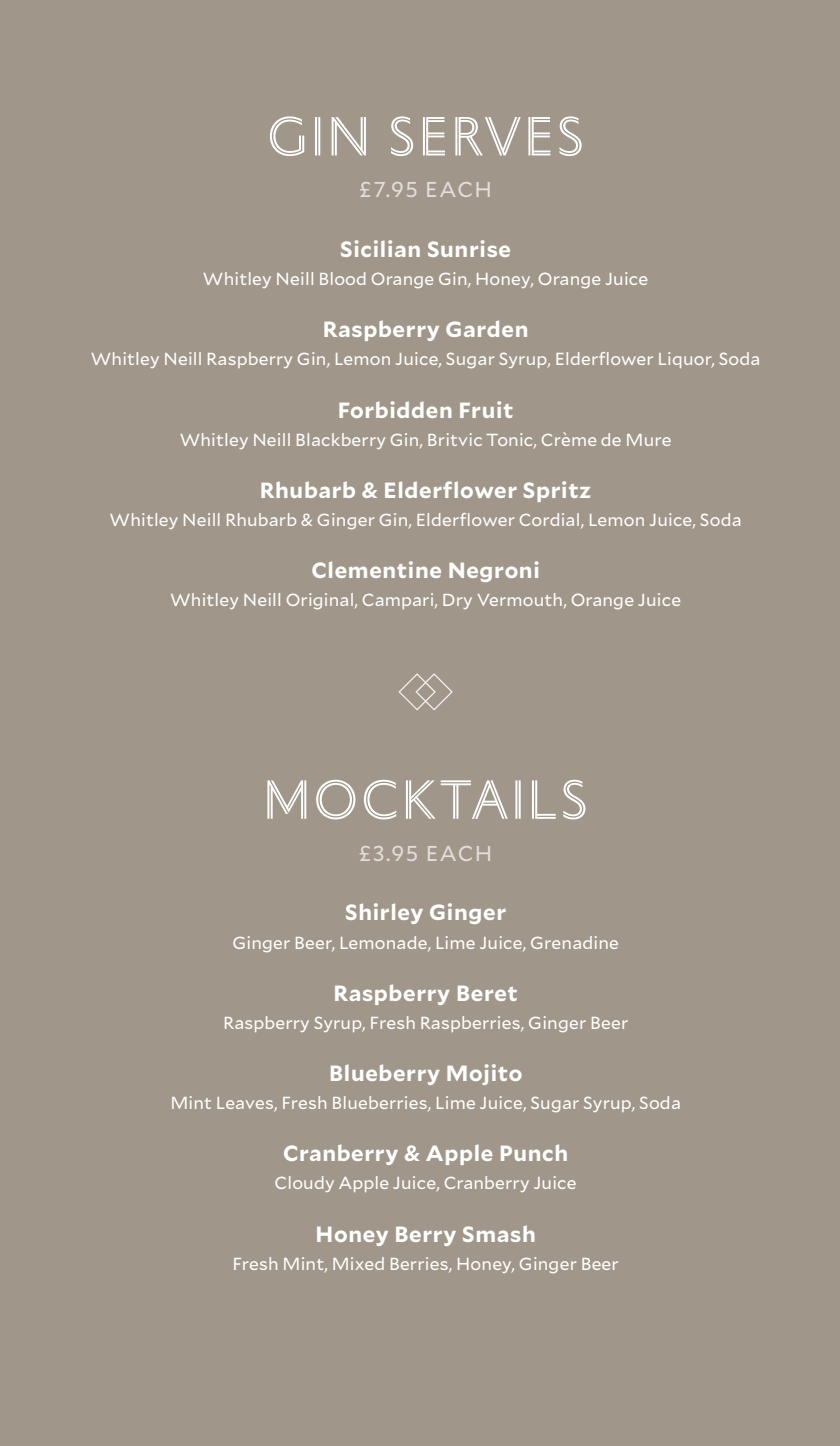
<style>
.page{position:relative;width:840px;height:1446px;background:#fff}
.page>*{position:absolute;margin:0;border:0;box-sizing:border-box;transform-origin:0 0}
.t1{font:58px "Portrait Inline Sans";letter-spacing:.065em;color:#fff}
.t2{font:700 22px "Mallory";letter-spacing:.03em;color:#fff}
.t3{font:21.6px "Mallory";letter-spacing:.07em;color:#e2dedb}
.t4{font:17.6px "Mallory";letter-spacing:.01em;color:#fff}
</style>
<div class="page">
<div style="left:0;top:0;width:839px;height:1446px;background:#a09689"></div>
<h1 class="t1" style="left:267px;top:96px;width:317px">GIN SERVES</h1>
<p class="t3" style="left:359px;top:174px;width:134px">£7.95 EACH</p>
<p class="t2" style="left:340px;top:233px;width:172px">Sicilian Sunrise</p>
<p class="t4" style="left:203px;top:266px;width:446px">Whitley Neill Blood Orange Gin, Honey, Orange Juice</p>
<p class="t2" style="left:322px;top:313px;width:207px">Raspberry Garden</p>
<p class="t4" style="left:91px;top:347px;width:670px">Whitley Neill Raspberry Gin, Lemon Juice, Sugar Syrup, Elderflower Liquor, Soda</p>
<p class="t2" style="left:337px;top:393px;width:177px">Forbidden Fruit</p>
<p class="t4" style="left:180px;top:427px;width:493px">Whitley Neill Blackberry Gin, Britvic Tonic, Crème de Mure</p>
<p class="t2" style="left:260px;top:474px;width:333px">Rhubarb &amp; Elderflower Spritz</p>
<p class="t4" style="left:109px;top:507px;width:633px">Whitley Neill Rhubarb &amp; Ginger Gin, Elderflower Cordial, Lemon Juice, Soda</p>
<p class="t2" style="left:311px;top:554px;width:230px">Clementine Negroni</p>
<p class="t4" style="left:170px;top:587px;width:512px">Whitley Neill Original, Campari, Dry Vermouth, Orange Juice</p>
<h1 class="t1" style="left:263px;top:760px;width:325px">MOCKTAILS</h1>
<p class="t3" style="left:358px;top:838px;width:135px">£3.95 EACH</p>
<p class="t2" style="left:345px;top:896px;width:162px">Shirley Ginger</p>
<p class="t4" style="left:232px;top:929px;width:388px">Ginger Beer, Lemonade, Lime Juice, Grenadine</p>
<p class="t2" style="left:333px;top:976px;width:186px">Raspberry Beret</p>
<p class="t4" style="left:223px;top:1010px;width:406px">Raspberry Syrup, Fresh Raspberries, Ginger Beer</p>
<p class="t2" style="left:329px;top:1057px;width:195px">Blueberry Mojito</p>
<p class="t4" style="left:170px;top:1090px;width:512px">Mint Leaves, Fresh Blueberries, Lime Juice, Sugar Syrup, Soda</p>
<p class="t2" style="left:283px;top:1137px;width:286px">Cranberry &amp; Apple Punch</p>
<p class="t4" style="left:274px;top:1170px;width:303px">Cloudy Apple Juice, Cranberry Juice</p>
<p class="t2" style="left:315px;top:1217px;width:221px">Honey Berry Smash</p>
<p class="t4" style="left:232px;top:1251px;width:388px">Fresh Mint, Mixed Berries, Honey, Ginger Beer</p>
</div>
